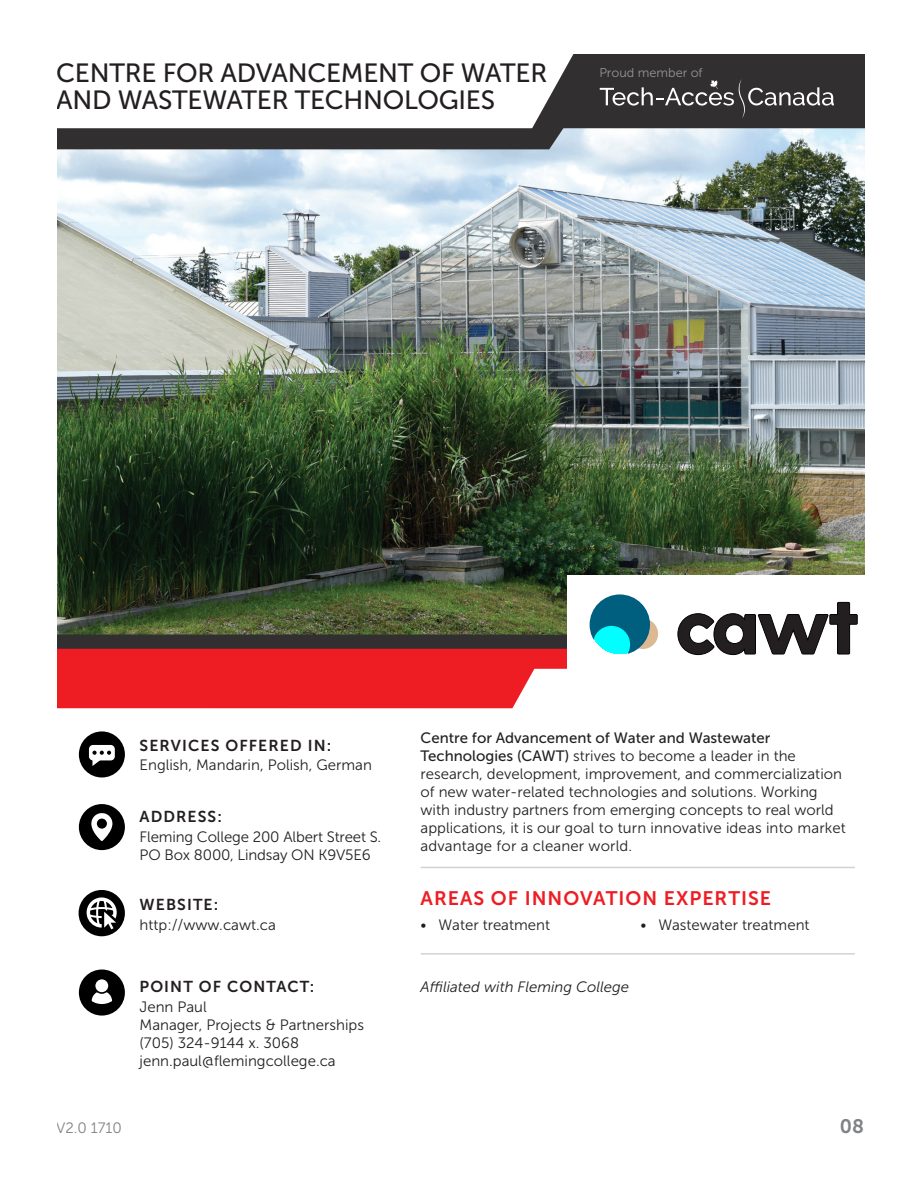
<style>
.page{position:relative;width:918px;height:1188px;background:#fff}
.page>*{position:absolute;margin:0;border:0;box-sizing:border-box;transform-origin:0 0}
.Heading_1{font:26.25px/27px "Museo Sans 500";letter-spacing:-.01em;color:#231f20}
.Heading_Red{font:19.5px "Museo Sans 700";letter-spacing:.05em;color:#ee1d23}
.Body{font:19.5px "Museo Sans 700";color:#808285}
.Subhead{font:15.75px "Museo Sans 700";letter-spacing:.07em;color:#231f20}
.Body-2{font:15px/18px "Museo Sans 300";color:#231f20}
.Body-3{font:italic 15px "Museo Sans 300";color:#231f20}
.Body-4{font:15px "Museo Sans 300";color:#808285}
.Body-5{font:12.75px "Museo Sans 300";color:#939598}
.s1{font-family:"Museo Sans 500"}
</style>
<div class="page">
<img style="left:57px;top:149px;width:808px;height:486px">
<svg style="left:57px;top:54px;width:808px;height:95px;background:#585a5d"></svg>
<div style="left:0;top:635px;width:725px;height:27px;background:#312f30"></div>
<div style="left:0;top:649px;width:641px;height:59px;background:#ee1d23"></div>
<svg style="left:57px;top:54px;width:533px;height:74px"></svg>
<svg style="left:477px;top:669px;width:164px;height:40px;fill:#fff"></svg>
<svg style="left:600px;top:79px;width:234px;height:40px;background:#494848"></svg>
<div style="left:79px;top:970px;width:46px;height:46px;background:#000;border-radius:50%"></div>
<svg style="left:89px;top:992px;width:26px;height:24px"></svg>
<div style="left:95px;top:979px;width:14px;height:14px;background:#fff;border-radius:50%"></div>
<div style="left:94px;top:978px;width:16px;height:16px;border:2px solid #000;border-radius:50%"></div>
<div style="left:79px;top:804px;width:46px;height:46px;background:#000;border-radius:50%"></div>
<svg style="left:91px;top:813px;width:22px;height:28px"></svg>
<div style="left:79px;top:731px;width:46px;height:46px;background:#000;border-radius:50%"></div>
<div style="left:89px;top:745px;width:26px;height:15px;background:#fff;border-radius:4px"></div>
<svg style="left:92px;top:751px;width:19px;height:15px"></svg>
<div style="left:79px;top:890px;width:46px;height:46px;background:#000;border-radius:50%"></div>
<svg style="left:87px;top:897px;width:30px;height:32px"></svg>
<hr style="left:421px;top:867px;width:434px;height:1px;background:#d1d2d4">
<hr style="left:421px;top:953px;width:434px;height:2px;background:#d1d2d4">
<div style="left:567px;top:575px;width:326px;height:119px;background:#fff"></div>
<div style="left:628px;top:619px;width:30px;height:30px;background:#dcb893;border-radius:50%"></div>
<div style="left:590px;top:594px;width:60px;height:61px;background:#005e7e;border-radius:50%"></div>
<svg style="left:593px;top:626px;width:37px;height:37px"></svg>
<svg style="left:678px;top:602px;width:179px;height:53px"></svg>
<div style="left:0;top:0;width:56px;height:1188px;background:#fff"></div>
<p class="Heading_1" style="left:56px;top:59px;width:492px">CENTRE FOR ADVANCEMENT OF WATER<br>AND WASTEWATER TECHNOLOGIES</p>
<p class="Body-5" style="left:599px;top:66px;width:105px">Proud member of</p>
<h1 class="Heading_1" style="left:55px;top:59px;width:433px;text-indent:184px">LTERNATIVE<br>WASTEWATER TREA MENT (CAWT)</h1>
<p class="Subhead" style="left:140px;top:737px;width:193px">SERVICES OFFERED IN:</p>
<p class="Body-2" style="left:140px;top:756px;width:234px">English, Mandarin, Polish, German</p>
<p class="Subhead" style="left:140px;top:808px;width:84px">ADDRESS:</p>
<p class="Body-2" style="left:140px;top:828px;width:243px">Fleming College 200 Albert Street S.</p>
<p class="Body-2" style="left:140px;top:846px;width:233px">PO Box 8000, Lindsay ON K9V5E6</p>
<p class="Subhead" style="left:140px;top:896px;width:80px">WEBSITE:</p>
<p class="Body-2" style="left:140px;top:916px;width:138px">http://www.cawt.ca</p>
<p class="Subhead" style="left:140px;top:978px;width:176px">POINT OF CONTACT:</p>
<p class="Body-2" style="left:140px;top:998px;width:69px">Jenn Paul</p>
<p class="Body-2" style="left:140px;top:1016px;width:226px">Manager, Projects &amp; Partnerships</p>
<p class="Body-2" style="left:140px;top:1034px;width:161px">(705) 324-9144 x. 3068</p>
<p class="Body-2" style="left:140px;top:1052px;width:198px">jenn.paul@flemingcollege.ca</p>
<p class="Body-2" style="left:421px;top:729px;width:427px"><span class="s1">Centre for Advancement of Water and Wastewater Technologies (CAWT)</span> strives to become a leader in the research, development, improvement, and commercialization of new water-related technologies and solutions. Working with industry partners from emerging concepts to real world applications, it is our goal to turn innovative ideas into market advantage for a cleaner world.</p>
<p class="Heading_Red" style="left:421px;top:887px;width:352px">AREAS OF INNOVATION EXPERTISE</p>
<p class="Body-2" style="left:421px;top:916px;width:131px">• Water treatment</p>
<p class="Body-2" style="left:640px;top:916px;width:171px">• Wastewater treatment</p>
<p class="Body-3" style="left:421px;top:979px;width:210px">Affiliated with Fleming College</p>
<p class="Body-4" style="left:56px;top:1120px;width:67px">V2.0 1710</p>
<p class="Body" style="left:840px;top:1116px;width:26px">08</p>
</div>
